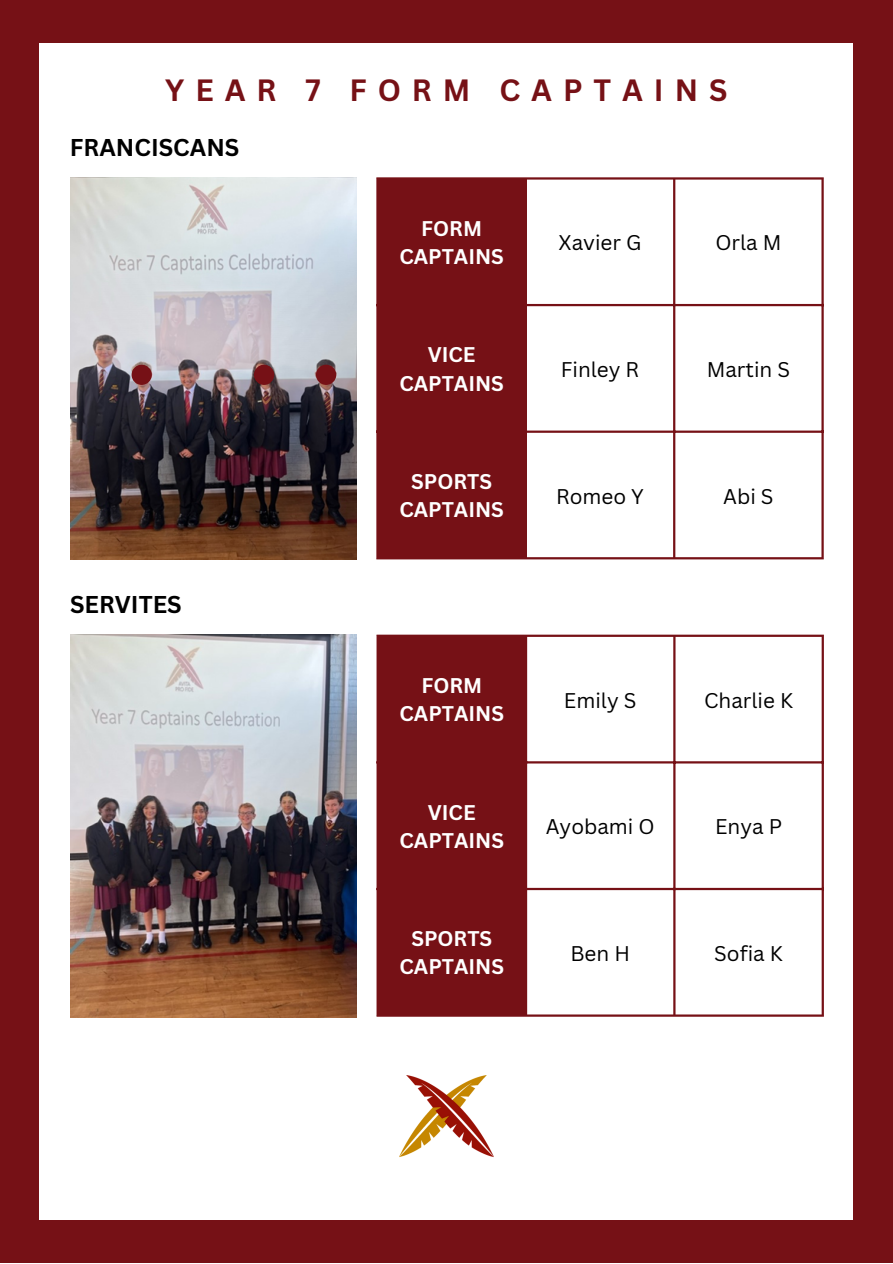
<style>
.page{position:relative;width:893px;height:1264px;background:#fff}
.page>*{position:absolute;margin:0;border:0;box-sizing:border-box;transform-origin:0 0}
.t1{font:700 30px "Canva Sans";letter-spacing:.365em;color:#761116}
.t2{font:700 23.7px "Canva Sans";color:#000}
.t3{font:700 20.7px/28px "Canva Sans";color:#fff;text-align:center}
.t4{font:20.7px "Canva Sans";color:#000}
</style>
<div class="page">
<div style="left:0;top:0;width:892px;height:1262px;background:#761116"></div>
<div style="left:39px;top:43px;width:813px;height:1176px;background:#fff"></div>
<div style="left:378px;top:180px;width:146px;height:377px;background:#761116"></div>
<hr style="left:376px;top:180px;width:2px;height:377px;background:#761116">
<hr style="left:524px;top:180px;width:3px;height:377px;background:#761116">
<hr style="left:673px;top:180px;width:2px;height:377px;background:#761116">
<hr style="left:821px;top:180px;width:2px;height:377px;background:#761116">
<hr style="left:376px;top:177px;width:447px;height:3px;background:#761116">
<hr style="left:376px;top:304px;width:447px;height:2px;background:#761116">
<hr style="left:376px;top:430px;width:447px;height:3px;background:#761116">
<hr style="left:376px;top:557px;width:447px;height:2px;background:#761116">
<div style="left:379px;top:637px;width:146px;height:377px;background:#761116"></div>
<hr style="left:376px;top:637px;width:3px;height:377px;background:#761116">
<hr style="left:525px;top:637px;width:2px;height:377px;background:#761116">
<hr style="left:673px;top:637px;width:2px;height:377px;background:#761116">
<hr style="left:821px;top:637px;width:2px;height:377px;background:#761116">
<hr style="left:376px;top:634px;width:447px;height:3px;background:#761116">
<hr style="left:376px;top:761px;width:447px;height:2px;background:#761116">
<hr style="left:376px;top:887px;width:447px;height:3px;background:#761116">
<hr style="left:376px;top:1014px;width:447px;height:2px;background:#761116">
<img style="left:70px;top:177px;width:287px;height:382px">
<img style="left:70px;top:634px;width:287px;height:383px">
<img style="left:400px;top:1075px;width:93px;height:82px">
<div style="left:132px;top:365px;width:20px;height:20px;background:#761116;border-radius:50%"></div>
<div style="left:316px;top:365px;width:20px;height:20px;background:#761116;border-radius:50%"></div>
<div style="left:254px;top:365px;width:20px;height:20px;background:#761116;border-radius:50%"></div>
<h1 class="t1" style="left:165px;top:68px;width:563px">YEAR 7 FORM CAPTAINS</h1>
<p class="t2" style="left:70px;top:131px;width:171px">FRANCISCANS</p>
<p class="t2" style="left:70px;top:587px;width:113px">SERVITES</p>
<p class="t3" style="left:399px;top:214px;width:106px">FORM<br>CAPTAINS</p>
<p class="t3" style="left:399px;top:340px;width:106px">VICE<br>CAPTAINS</p>
<p class="t3" style="left:399px;top:467px;width:106px">SPORTS<br>CAPTAINS</p>
<p class="t4" style="left:558px;top:228px;width:84px">Xavier G</p>
<p class="t4" style="left:715px;top:228px;width:68px">Orla M</p>
<p class="t4" style="left:560px;top:355px;width:80px">Finley R</p>
<p class="t4" style="left:706px;top:355px;width:85px">Martin S</p>
<p class="t4" style="left:556px;top:481px;width:89px">Romeo Y</p>
<p class="t4" style="left:723px;top:481px;width:52px">Abi S</p>
<p class="t3" style="left:399px;top:671px;width:106px">FORM<br>CAPTAINS</p>
<p class="t3" style="left:399px;top:797px;width:106px">VICE<br>CAPTAINS</p>
<p class="t3" style="left:399px;top:924px;width:106px">SPORTS<br>CAPTAINS</p>
<p class="t4" style="left:564px;top:685px;width:74px">Emily S</p>
<p class="t4" style="left:704px;top:685px;width:90px">Charlie K</p>
<p class="t4" style="left:545px;top:812px;width:110px">Ayobami O</p>
<p class="t4" style="left:715px;top:812px;width:69px">Enya P</p>
<p class="t4" style="left:570px;top:938px;width:61px">Ben H</p>
<p class="t4" style="left:714px;top:938px;width:70px">Sofia K</p>
</div>
